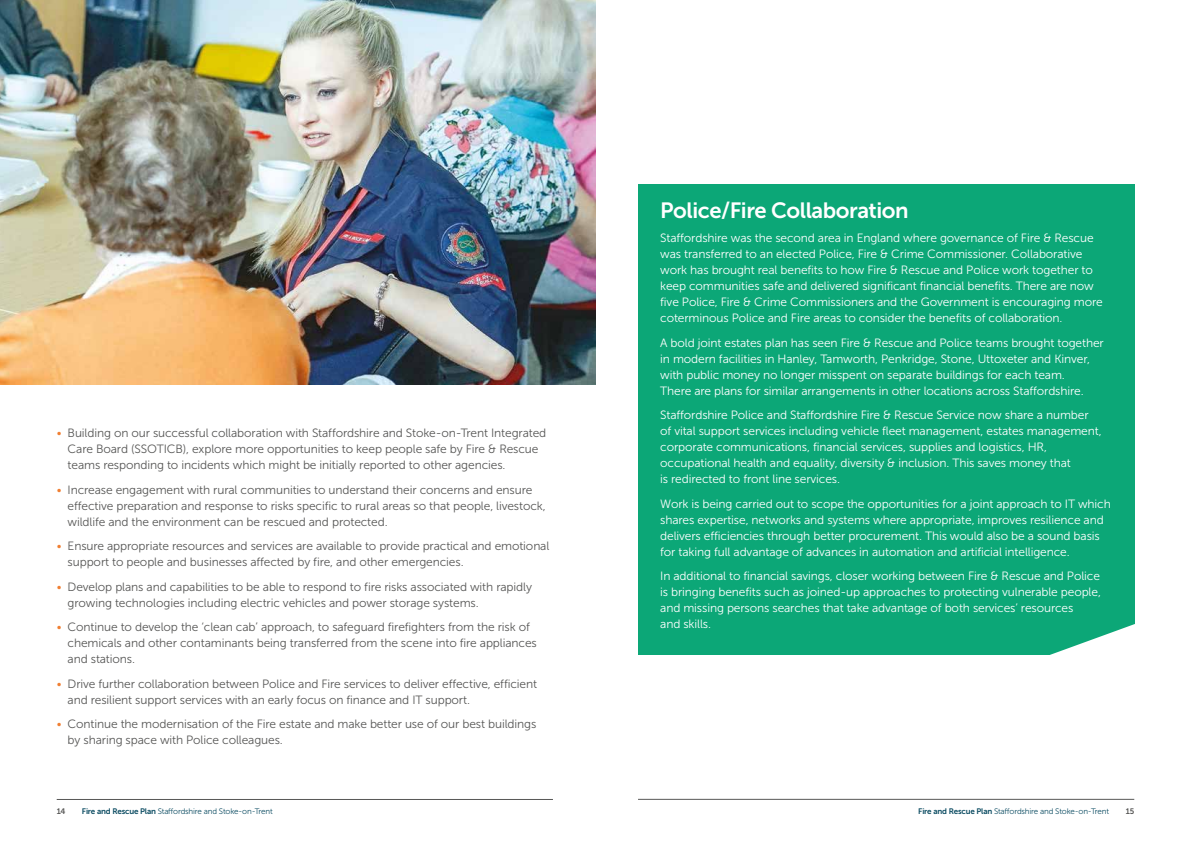
<style>
.page{position:relative;width:1191px;height:842px;background:#fff}
.page>*{position:absolute;margin:0;border:0;box-sizing:border-box;transform-origin:0 0}
.t1{font:22px "Museo Sans 700";letter-spacing:-.02em;color:#fff}
.t2{font:12px/16px "Museo Sans 300";letter-spacing:-.01em;color:#fff}
.t3{font:12px/16px "Museo Sans 300";letter-spacing:-.01em;color:#575756}
.t4{font:8px "Museo Sans 300";letter-spacing:-.02em;color:#0d4d63}
.t5{font:8px "Museo Sans 700";color:#575756}
.s1{color:#f07e31}
.s2{font-family:"Museo Sans 700"}
</style>
<div class="page">
<div style="left:638px;top:184px;width:496px;height:471px;background:#0ca777"></div>
<img style="left:0;top:0;width:595px;height:384px">
<svg style="left:1050px;top:624px;width:85px;height:31px"></svg>
<hr style="left:638px;top:799px;width:496px;height:1px;background:#575756">
<hr style="left:57px;top:799px;width:496px;height:1px;background:#575756">
<p class="t3" style="left:68px;top:425px;width:480px;text-indent:-11px"><span class="s1">•</span> Building on our successful collaboration with Staffordshire and Stoke-on-Trent Integrated<br>Care Board (SSOTICB), explore more opportunities to keep people safe by Fire &amp; Rescue teams responding to incidents which might be initially reported to other agencies.</p>
<p class="t3" style="left:68px;top:481px;width:479px;text-indent:-11px"><span class="s1">•</span> Increase engagement with rural communities to understand their concerns and ensure effective preparation and response to risks specific to rural areas so that people, livestock, wildlife and the environment can be rescued and protected.</p>
<p class="t3" style="left:68px;top:538px;width:483px;text-indent:-11px"><span class="s1">•</span> Ensure appropriate resources and services are available to provide practical and emotional support to people and businesses affected by fire, and other emergencies.</p>
<p class="t3" style="left:68px;top:578px;width:466px;text-indent:-11px"><span class="s1">•</span> Develop plans and capabilities to be able to respond to fire risks associated with rapidly growing technologies including electric vehicles and power storage systems.</p>
<p class="t3" style="left:68px;top:619px;width:471px;text-indent:-11px"><span class="s1">•</span> Continue to develop the ‘clean cab’ approach, to safeguard firefighters from the risk of chemicals and other contaminants being transferred from the scene into fire appliances and stations.</p>
<p class="t3" style="left:68px;top:675px;width:471px;text-indent:-11px"><span class="s1">•</span> Drive further collaboration between Police and Fire services to deliver effective, efficient and resilient support services with an early focus on finance and IT support.</p>
<p class="t3" style="left:68px;top:716px;width:470px;text-indent:-11px"><span class="s1">•</span> Continue the modernisation of the Fire estate and make better use of our best buildings by sharing space with Police colleagues.</p>
<h1 class="t1" style="left:660px;top:198px;width:250px">Police/Fire Collaboration</h1>
<p class="t2" style="left:660px;top:230px;width:444px">Staffordshire was the second area in England where governance of Fire &amp; Rescue was transferred to an elected Police, Fire &amp; Crime Commissioner. Collaborative work has brought real benefits to how Fire &amp; Rescue and Police work together to keep communities safe and delivered significant financial benefits. There are now five Police, Fire &amp; Crime Commissioners and the Government is encouraging more coterminous Police and Fire areas to consider the benefits of collaboration.</p>
<p class="t2" style="left:660px;top:335px;width:445px">A bold joint estates plan has seen Fire &amp; Rescue and Police teams brought together in modern facilities in Hanley, Tamworth, Penkridge, Stone, Uttoxeter and Kinver, with public money no longer misspent on separate buildings for each team.<br>There are plans for similar arrangements in other locations across Staffordshire.</p>
<p class="t2" style="left:660px;top:407px;width:443px">Staffordshire Police and Staffordshire Fire &amp; Rescue Service now share a number of vital support services including vehicle fleet management, estates management, corporate communications, financial services, supplies and logistics, HR, occupational health and equality, diversity &amp; inclusion. This saves money that<br>is redirected to front line services.</p>
<p class="t2" style="left:660px;top:496px;width:452px">Work is being carried out to scope the opportunities for a joint approach to IT which shares expertise, networks and systems where appropriate, improves resilience and delivers efficiencies through better procurement. This would also be a sound basis for taking full advantage of advances in automation and artificial intelligence.</p>
<p class="t2" style="left:660px;top:568px;width:442px">In additional to financial savings, closer working between Fire &amp; Rescue and Police is bringing benefits such as joined-up approaches to protecting vulnerable people, and missing persons searches that take advantage of both services’ resources<br>and skills.</p>
<p class="t5" style="left:57px;top:807px;width:10px">14</p>
<p class="t4" style="left:82px;top:807px;width:192px"><span class="s2">Fire and Rescue Plan</span> Staffordshire and Stoke-on-Trent</p>
<p class="t4" style="left:918px;top:807px;width:192px"><span class="s2">Fire and Rescue Plan</span> Staffordshire and Stoke-on-Trent</p>
<p class="t5" style="left:1125px;top:807px;width:10px">15</p>
</div>
